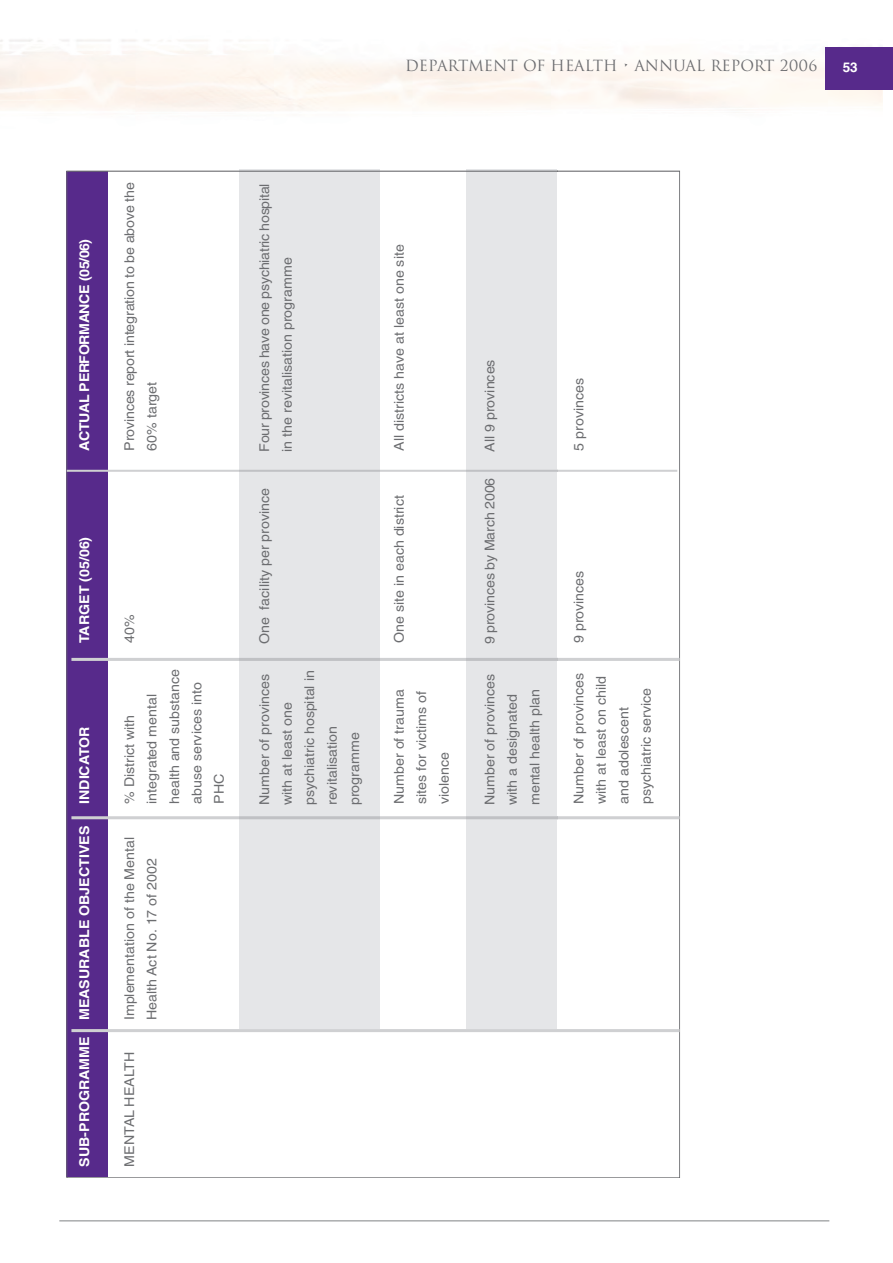
<style>
.page{position:relative;width:893px;height:1263px;background:#fff}
.page>*{position:absolute;margin:0;border:0;box-sizing:border-box;transform-origin:0 0}
.t1{font:15px "Trajan";color:#6c6d70}
.t2{font:13.5px/22.5px "Helvetica";color:#6c6d70;scale:1.06 1}
.t3{font:13.5px/22.5px "Helvetica";letter-spacing:-.02em;color:#6c6d70;scale:1.06 1}
.t4{font:700 13.5px "Helvetica";color:#fff;scale:1.06 1}
.t5{font:700 13.5px "Helvetica";letter-spacing:-.03em;color:#fff;scale:1.06 1}
.t6{font:700 13.5px "Helvetica";color:#fff}
</style>
<div class="page">
<div style="left:824px;top:47px;width:68px;height:43px;background:#572a8b"></div>
<hr style="left:59px;top:1221px;width:770px;height:1px;background:#808285">
<div style="left:66px;top:171px;width:42px;height:1006px;background:#572a8b"></div>
<hr style="left:71px;top:1029px;width:608px;height:3px;background:#cfd0d2">
<hr style="left:71px;top:658px;width:608px;height:3px;background:#cfd0d2">
<hr style="left:67px;top:470px;width:610px;height:2px;background:#cfd0d2">
<hr style="left:71px;top:816px;width:608px;height:3px;background:#cfd0d2">
<div style="left:239px;top:171px;width:141px;height:858px;background:#e5e6e8"></div>
<hr style="left:239px;top:658px;width:141px;height:3px;background:#c0c1c4">
<hr style="left:239px;top:470px;width:141px;height:2px;background:#c0c1c4">
<hr style="left:239px;top:816px;width:141px;height:3px;background:#c0c1c4">
<div style="left:466px;top:171px;width:91px;height:858px;background:#e5e6e8"></div>
<hr style="left:466px;top:658px;width:91px;height:3px;background:#c0c1c4">
<hr style="left:466px;top:470px;width:91px;height:2px;background:#c0c1c4">
<hr style="left:466px;top:816px;width:91px;height:3px;background:#c0c1c4">
<p class="t1" style="left:405px;top:57px;width:413px">DEPARTMENT OF HEALTH • ANNUAL REPORT 2006</p>
<p class="t6" style="left:842px;top:62px;width:17px">53</p>
<p class="t5" style="left:79px;top:451px;width:201px;rotate:-90deg">ACTUAL PERFORMANCE (05/06)</p>
<p class="t2" style="left:119px;top:451px;width:255px;rotate:-90deg">Provinces report integration to be above the<br>60% target</p>
<p class="t4" style="left:79px;top:636px;width:95px;rotate:-90deg">ARGET (05/06)</p>
<p class="t4" style="left:79px;top:804px;width:75px;rotate:-90deg">INDICATOR</p>
<p class="t2" style="left:119px;top:643px;width:28px;rotate:-90deg">40%</p>
<p class="t2" style="left:119px;top:804px;width:129px;rotate:-90deg">% District with integrated mental health and substance abuse services into<br>PHC</p>
<p class="t4" style="left:79px;top:1020px;width:185px;rotate:-90deg">MEASURABLE OBJECTIVES</p>
<p class="t2" style="left:119px;top:1020px;width:174px;rotate:-90deg">Implementation of the Mental<br>Health Act No. 17 of 2002</p>
<p class="t4" style="left:79px;top:1167px;width:124px;rotate:-90deg">SUB-PROGRAMME</p>
<p class="t2" style="left:119px;top:1167px;width:110px;rotate:-90deg">MENTAL HEALTH</p>
<p class="t3" style="left:254px;top:452px;width:255px;rotate:-90deg">Four provinces have one psychiatric hospital in the revitalisation programme</p>
<p class="t2" style="left:254px;top:644px;width:149px;rotate:-90deg">One facility per province</p>
<p class="t2" style="left:254px;top:805px;width:129px;rotate:-90deg">Number of provinces with at least one psychiatric hospital in revitalisation programme</p>
<p class="t2" style="left:389px;top:451px;width:196px;rotate:-90deg">All districts have at least one site</p>
<p class="t2" style="left:389px;top:643px;width:141px;rotate:-90deg">One site in each district</p>
<p class="t2" style="left:389px;top:804px;width:110px;text-align:justify;rotate:-90deg">Number of trauma sites for victims of violence</p>
<p class="t2" style="left:479px;top:452px;width:89px;rotate:-90deg">All 9 provinces</p>
<p class="t2" style="left:479px;top:644px;width:159px;rotate:-90deg">9 provinces by March 2006</p>
<p class="t2" style="left:479px;top:805px;width:125px;rotate:-90deg">Number of provinces with a designated mental health plan</p>
<p class="t2" style="left:568px;top:451px;width:70px;rotate:-90deg">5 provinces</p>
<p class="t2" style="left:568px;top:643px;width:70px;rotate:-90deg">9 provinces</p>
<p class="t2" style="left:568px;top:804px;width:125px;rotate:-90deg">Number of provinces with at least on child and adolescent psychiatric service</p>
</div>
